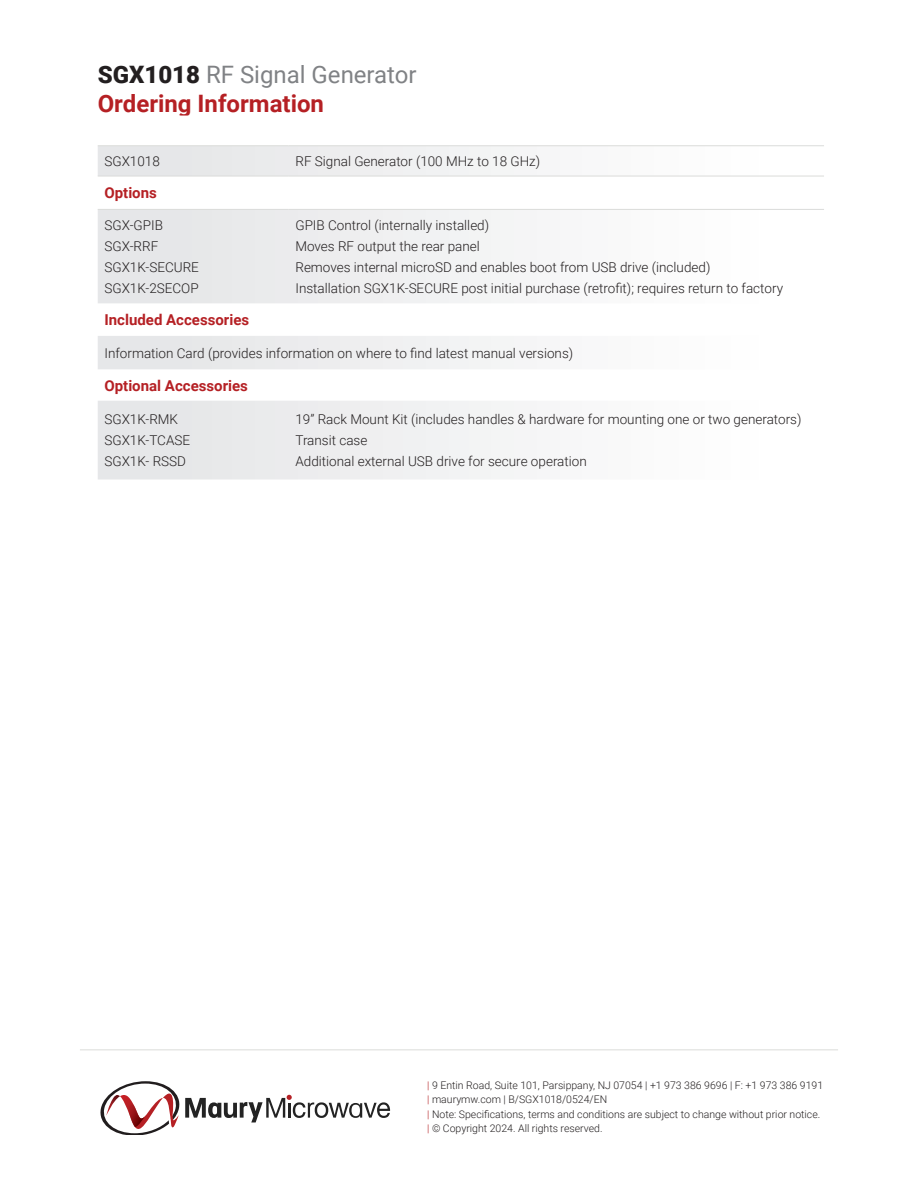
<style>
.page{position:relative;width:918px;height:1188px;background:#fff}
.page>*{position:absolute;margin:0;border:0;box-sizing:border-box;transform-origin:0 0}
.t1{font:700 24px/28.8px "Roboto";color:#b52024}
.t2{font:700 15px "Roboto";color:#b52024}
.t3{font:300 13.5px/21px "Roboto";color:#231f20}
.t4{font:300 10.5px/14.2px "Roboto";color:#231f20}
.s1{font-weight:900;color:#231f20}
.s2{font-weight:400;color:#808285}
.s3{color:#b52024}
</style>
<div class="page">
<svg style="left:100px;top:1081px;width:290px;height:54px"></svg>
<hr style="left:80px;top:1049px;width:758px;height:1px;background:#dbdcda">
<svg style="left:98px;top:146px;width:726px;height:334px"></svg>
<hr style="left:98px;top:176px;width:191px;height:1px;background:#dbdcda">
<hr style="left:289px;top:176px;width:535px;height:1px;background:#dbdcda">
<hr style="left:98px;top:209px;width:191px;height:1px;background:#dbdcda">
<hr style="left:289px;top:209px;width:535px;height:1px;background:#dbdcda">
<hr style="left:98px;top:145px;width:191px;height:1px;background:#dbdcda">
<hr style="left:289px;top:145px;width:535px;height:1px;background:#dbdcda">
<h1 class="t1" style="left:98px;top:59px;width:320px"><span class="s1">SGX1018</span> <span class="s2">RF Signal Generator<br></span>Ordering Information</h1>
<p class="t3" style="left:104px;top:150px;width:57px">SGX1018</p>
<p class="t3" style="left:295px;top:150px;width:246px">RF Signal Generator (100 MHz to 18 GHz)</p>
<p class="t2" style="left:104px;top:183px;width:54px">Options</p>
<p class="t3" style="left:104px;top:214px;width:96px">SGX-GPIB<br>SGX-RRF<br>SGX1K-SECURE<br>SGX1K-2SECOP</p>
<p class="t3" style="left:295px;top:214px;width:489px">GPIB Control (internally installed)<br>Moves RF output the rear panel<br>Removes internal microSD and enables boot from USB drive (included)<br>Installation SGX1K-SECURE post initial purchase (retrofit); requires return to factory</p>
<p class="t2" style="left:104px;top:309px;width:146px">Included Accessories</p>
<p class="t3" style="left:104px;top:342px;width:470px">Information Card (provides information on where to find latest manual versions)</p>
<p class="t2" style="left:104px;top:375px;width:145px">Optional Accessories</p>
<p class="t3" style="left:104px;top:408px;width:87px">SGX1K-RMK<br>SGX1K-TCASE<br>SGX1K- RSSD</p>
<p class="t3" style="left:295px;top:408px;width:508px">19” Rack Mount Kit (includes handles &amp; hardware for mounting one or two generators)<br>Transit case<br>Additional external USB drive for secure operation</p>
<p class="t4" style="left:427px;top:1078px;width:398px"><span class="s3">|</span> 9 Entin Road, Suite 101, Parsippany, NJ 07054 | +1 973 386 9696 | F: +1 973 386 9191 <span class="s3">|</span> maurymw.com | B/SGX1018/0524/EN<br><span class="s3">|</span> Note: Specifications, terms and conditions are subject to change without prior notice. <span class="s3">|</span> © Copyright 2024. All rights reserved.</p>
</div>
